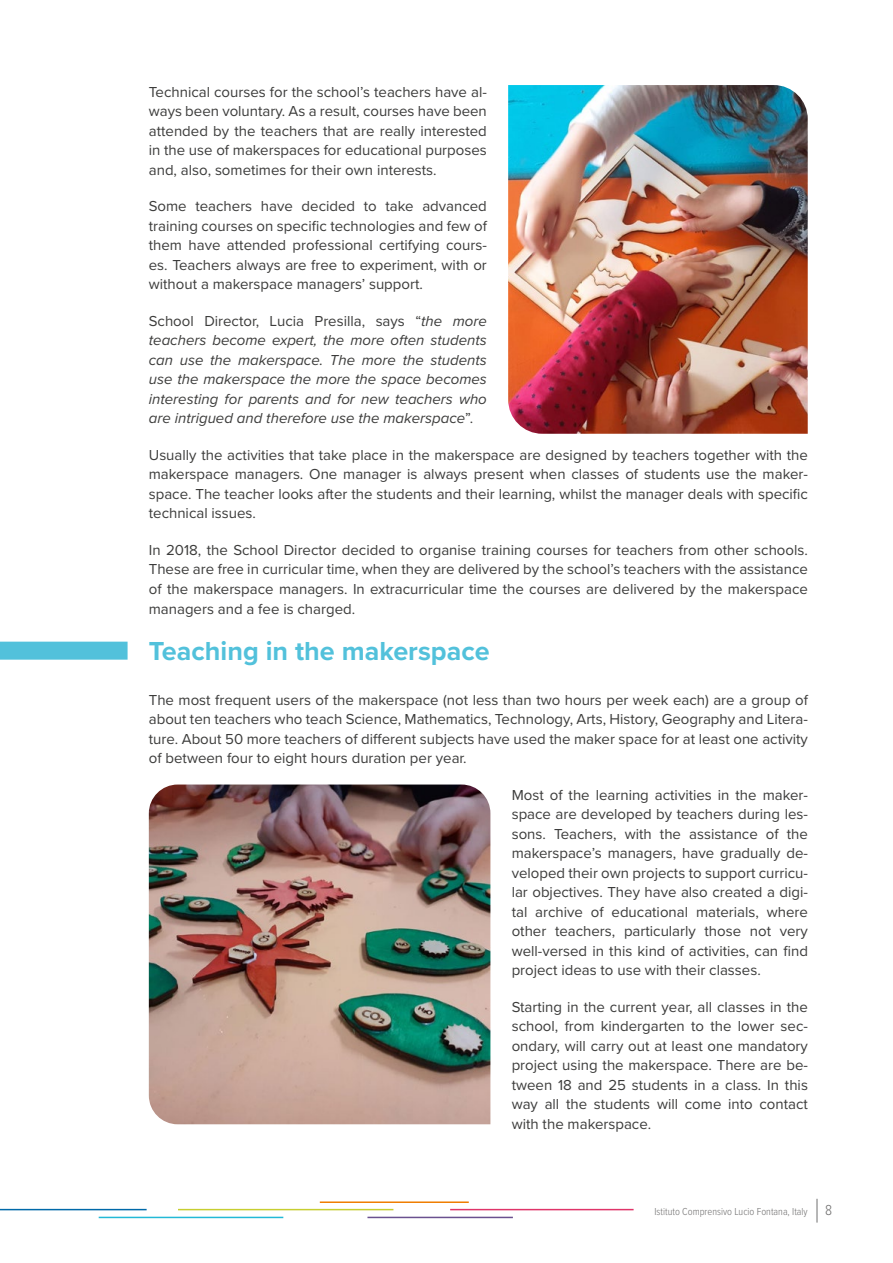
<style>
.page{position:relative;width:893px;height:1263px;background:#fff}
.page>*{position:absolute;margin:0;border:0;box-sizing:border-box;transform-origin:0 0}
.H2-P2{font:700 27px "Proxima Nova";color:#52c1db}
.t1{font:15px/19.5px "Proxima Nova";color:#3c3c3b;text-align:justify}
.t2{font:italic 15px/19.5px "Proxima Nova";color:#3c3c3b;text-align:justify}
.t3{font:300 10.5px "Proxima Nova Cond";color:#706f6f}
.s1{font-style:normal}
.s2{font-size:15px}
</style>
<div class="page">
<svg style="left:817px;top:1199px;width:1px;height:23px"></svg>
<hr style="left:0;top:1209px;width:147px;height:1px;background:#0069a9">
<hr style="left:99px;top:1217px;width:184px;height:1px;background:#23b9d6">
<hr style="left:178px;top:1209px;width:215px;height:1px;background:#c7ce31">
<hr style="left:320px;top:1201px;width:149px;height:2px;background:#ef7d00">
<hr style="left:450px;top:1209px;width:184px;height:1px;background:#e03469">
<hr style="left:367px;top:1217px;width:146px;height:1px;background:#6a518f">
<div style="left:0;top:642px;width:128px;height:18px;background:#52c1db"></div>
<img style="left:149px;top:784px;width:341px;height:340px">
<img style="left:508px;top:85px;width:300px;height:349px">
<p class="t1" style="left:149px;top:81px;width:340px">Technical courses for the school’s teachers have al&shy;ways been voluntary. As a result, courses have been attended by the teachers that are really interested in the use of makerspaces for educational purposes and, also, sometimes for their own interests.</p>
<p class="t1" style="left:149px;top:196px;width:340px">Some teachers have decided to take advanced training courses on specific technologies and few of them have attended professional certifying cours&shy;es. Teachers always are free to experiment, with or without a makerspace managers’ support.</p>
<p class="t2" style="left:149px;top:311px;width:340px"><span class="s1">School Director, Lucia Presilla, says “</span>the more teachers become expert, the more often students can use the makerspace. The more the students use the makerspace the more the space becomes interesting for parents and for new teachers who are intrigued and therefore use the makerspace<span class="s1">”.</span></p>
<p class="t1" style="left:149px;top:445px;width:661px">Usually the activities that take place in the makerspace are designed by teachers together with the makerspace managers. One manager is always present when classes of students use the maker&shy;space. The teacher looks after the students and their learning, whilst the manager deals with specific technical issues.</p>
<p class="t1" style="left:149px;top:540px;width:661px">In 2018, the School Director decided to organise training courses for teachers from other schools.<br>These are free in curricular time, when they are delivered by the school’s teachers with the assistance of the makerspace managers. In extracurricular time the courses are delivered by the makerspace managers and a fee is charged.</p>
<p class="H2-P2" style="left:149px;top:630px;width:342px">Teaching in the makerspace</p>
<p class="t1" style="left:149px;top:689px;width:661px">The most frequent users of the makerspace (not less than two hours per week each) are a group of about ten teachers who teach Science, Mathematics, Technology, Arts, History, Geography and Litera&shy;ture. About 50 more teachers of different subjects have used the maker space for at least one activity of between four to eight hours duration per year.</p>
<p class="t1" style="left:512px;top:784px;width:298px">Most of the learning activities in the maker&shy;space are developed by teachers during les&shy;sons. Teachers, with the assistance of the makerspace’s managers, have gradually de&shy;veloped their own projects to support curricu&shy;lar objectives. They have also created a digi&shy;tal archive of educational materials, where other teachers, particularly those not very well-versed in this kind of activities, can find project ideas to use with their classes.</p>
<p class="t1" style="left:512px;top:996px;width:298px">Starting in the current year, all classes in the school, from kindergarten to the lower sec&shy;ondary, will carry out at least one mandatory project using the makerspace. There are be&shy;tween 18 and 25 students in a class. In this way all the students will come into contact with the makerspace.</p>
<p class="t3" style="left:654px;top:1203px;width:179px">Istituto Comprensivo Lucio Fontana, Italy <span class="s2">8</span></p>
</div>
